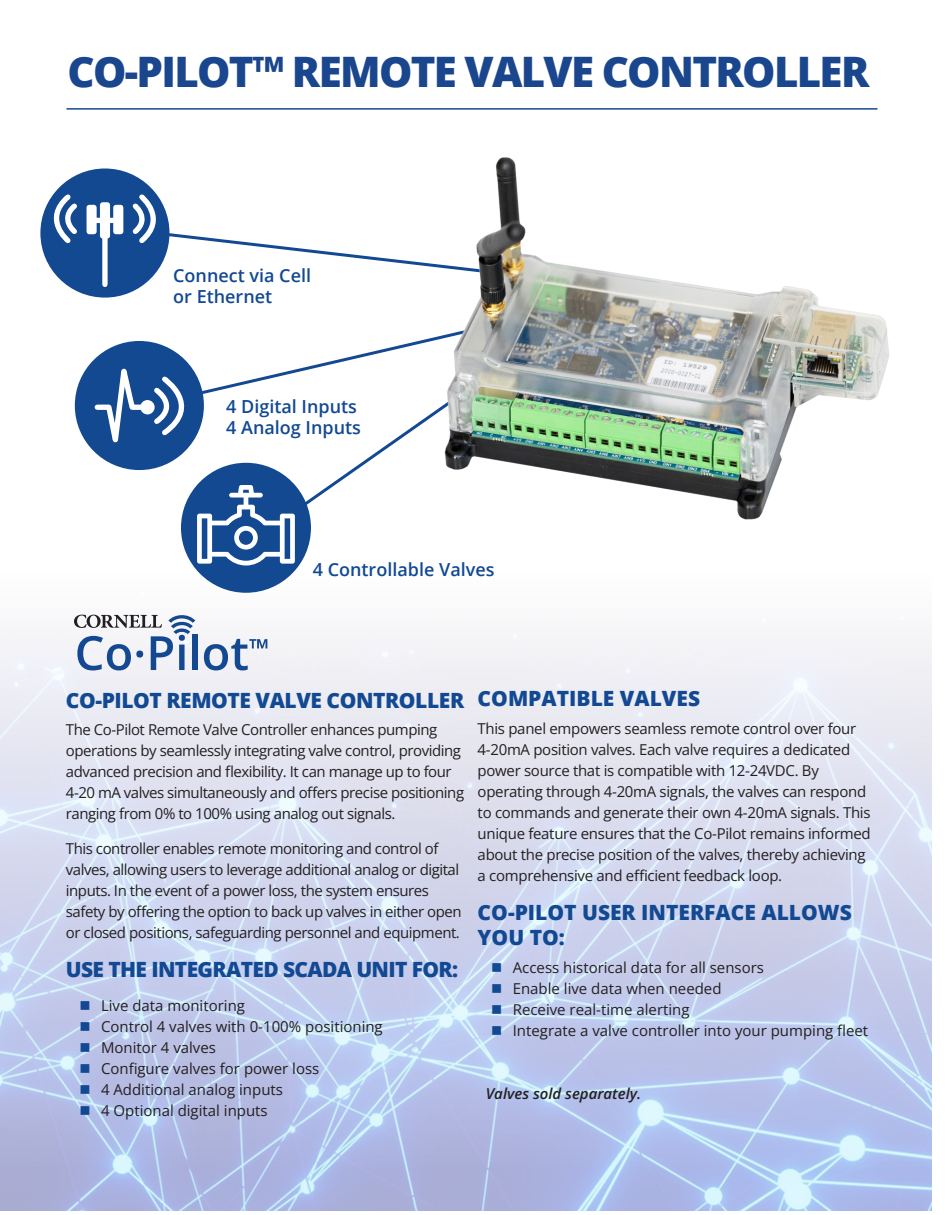
<style>
.page{position:relative;width:945px;height:1215px;background:#fff}
.page>*{position:absolute;margin:0;border:0;box-sizing:border-box;transform-origin:0 0}
._28pt_-_XBOLD_-_WHITE{font:800 42px "Open Sans";letter-spacing:-.04em;color:#1a468e}
._14pt_-_BOLD_-_ALL_CAPS_-_Blue{font:800 21px "Open Sans";letter-spacing:-.02em;color:#124992}
._14pt_-_BOLD_-_ALL_CAPS_-_Blue-2{font:800 21px/25.2px "Open Sans";color:#124992}
.t1{font:600 18px/21px "Open Sans";color:#124992}
.t2{font:15px/21px "Open Sans";letter-spacing:-.02em;color:#231f20}
.t3{font:15px "Open Sans";color:#231f20}
.Paragraph_Bullets{font:italic 15px "Open Sans";color:#231f20}
</style>
<div class="page">
<hr style="left:66px;top:108px;width:812px;height:2px;background:#1a468e">
<img style="left:0;top:219px;width:932px;height:991px">
<div style="left:75px;top:341px;width:129px;height:129px;background:#124991;border-radius:50%"></div>
<div style="left:40px;top:169px;width:129px;height:129px;background:#124991;border-radius:50%"></div>
<svg style="left:132px;top:192px;width:289px;height:85px"></svg>
<svg style="left:42px;top:190px;width:35px;height:54px"></svg>
<div style="left:102px;top:207px;width:6px;height:77px;background:#fff"></div>
<div style="left:92px;top:218px;width:25px;height:5px;background:#fff"></div>
<div style="left:100px;top:202px;width:10px;height:37px;border:5px solid #fff"></div>
<div style="left:113px;top:205px;width:10px;height:29px;border:5px solid #fff"></div>
<div style="left:87px;top:205px;width:10px;height:29px;border:5px solid #fff"></div>
<div style="left:181px;top:463px;width:130px;height:130px;background:#124991;border-radius:50%"></div>
<svg style="left:92px;top:308px;width:462px;height:258px"></svg>
<svg style="left:168px;top:613px;width:27px;height:10px"></svg>
<svg style="left:171px;top:620px;width:22px;height:8px"></svg>
<svg style="left:173px;top:627px;width:17px;height:7px"></svg>
<svg style="left:74px;top:615px;width:88px;height:13px"></svg>
<svg style="left:77px;top:636px;width:66px;height:34px"></svg>
<svg style="left:151px;top:636px;width:22px;height:34px"></svg>
<svg style="left:179px;top:635px;width:6px;height:35px"></svg>
<div style="left:192px;top:634px;width:6px;height:36px;background:#144991"></div>
<svg style="left:204px;top:639px;width:63px;height:31px"></svg>
<img style="left:421px;top:157px;width:479px;height:383px">
<svg style="left:81px;top:1001px;width:8px;height:9px"></svg>
<svg style="left:81px;top:1022px;width:8px;height:9px"></svg>
<svg style="left:81px;top:1043px;width:8px;height:9px"></svg>
<svg style="left:81px;top:1064px;width:8px;height:9px"></svg>
<svg style="left:81px;top:1085px;width:8px;height:9px"></svg>
<svg style="left:81px;top:1106px;width:8px;height:9px"></svg>
<svg style="left:492px;top:963px;width:9px;height:9px"></svg>
<svg style="left:492px;top:984px;width:9px;height:9px"></svg>
<svg style="left:492px;top:1005px;width:9px;height:9px"></svg>
<svg style="left:492px;top:1026px;width:9px;height:9px"></svg>
<p class="_28pt_-_XBOLD_-_WHITE" style="left:68px;top:40px;width:803px">CO-PILOT™ REMOTE VALVE CONTROLLER</p>
<p class="t1" style="left:173px;top:264px;width:139px">Connect via Cell or Ethernet</p>
<p class="t1" style="left:226px;top:395px;width:136px">4 Digital Inputs<br>4 Analog Inputs</p>
<p class="t1" style="left:313px;top:559px;width:183px">4 Controllable Valves</p>
<p class="_14pt_-_BOLD_-_ALL_CAPS_-_Blue" style="left:66px;top:684px;width:400px">CO-PILOT REMOTE VALVE CONTROLLER</p>
<p class="t2" style="left:66px;top:719px;width:400px">The Co-Pilot Remote Valve Controller enhances pumping operations by seamlessly integrating valve control, providing advanced precision and flexibility. It can manage up to four 4-20 mA valves simultaneously and offers precise positioning ranging from 0% to 100% using analog out signals.</p>
<p class="t2" style="left:66px;top:838px;width:397px">This controller enables remote monitoring and control of valves, allowing users to leverage additional analog or digital inputs. In the event of a power loss, the system ensures safety by offering the option to back up valves in either open or closed positions, safeguarding personnel and equipment.</p>
<p class="_14pt_-_BOLD_-_ALL_CAPS_-_Blue" style="left:66px;top:953px;width:394px">USE THE INTEGRATED SCADA UNIT FOR:</p>
<p class="t3" style="left:101px;top:995px;width:146px">Live data monitoring</p>
<p class="t3" style="left:101px;top:1016px;width:283px">Control 4 valves with 0-100% positioning</p>
<p class="t3" style="left:101px;top:1037px;width:117px">Monitor 4 valves</p>
<p class="t3" style="left:101px;top:1058px;width:220px">Configure valves for power loss</p>
<p class="t3" style="left:101px;top:1079px;width:184px">4 Additional analog inputs</p>
<p class="t3" style="left:101px;top:1100px;width:168px">4 Optional digital inputs</p>
<p class="_14pt_-_BOLD_-_ALL_CAPS_-_Blue-2" style="left:478px;top:685px;width:224px">COMPATIBLE VALVES</p>
<p class="t2" style="left:478px;top:718px;width:395px">This panel empowers seamless remote control over four 4-20mA position valves. Each valve requires a dedicated power source that is compatible with 12-24VDC. By operating through 4-20mA signals, the valves can respond to commands and generate their own 4-20mA signals. This unique feature ensures that the Co-Pilot remains informed about the precise position of the valves, thereby achieving a comprehensive and efficient feedback loop.</p>
<p class="_14pt_-_BOLD_-_ALL_CAPS_-_Blue-2" style="left:478px;top:898px;width:376px">CO-PILOT USER INTERFACE ALLOWS<br>YOU TO:</p>
<p class="t3" style="left:513px;top:957px;width:253px">Access historical data for all sensors</p>
<p class="t3" style="left:513px;top:978px;width:210px">Enable live data when needed</p>
<p class="t3" style="left:513px;top:999px;width:178px">Receive real-time alerting</p>
<p class="t3" style="left:513px;top:1020px;width:357px">Integrate a valve controller into your pumping fleet</p>
<p class="Paragraph_Bullets" style="left:486px;top:1083px;width:157px">Valves sold separately.</p>
</div>
